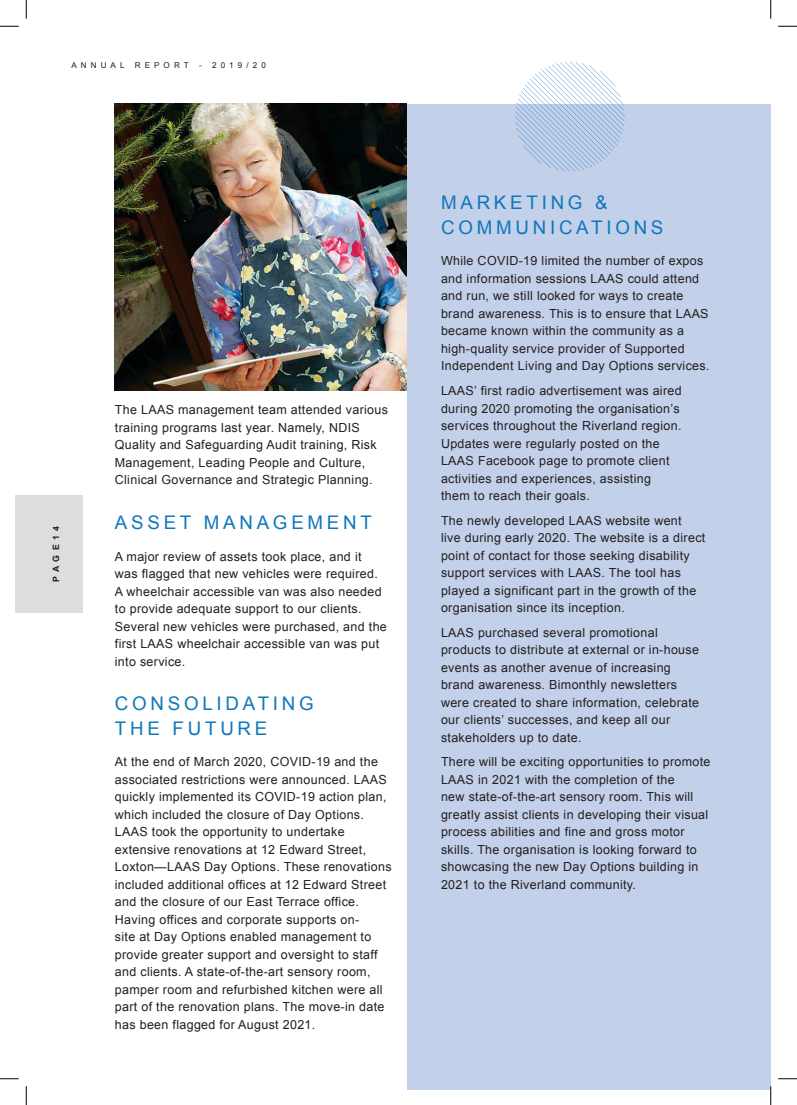
<style>
.page{position:relative;width:797px;height:1105px;background:#fff}
.page>*{position:absolute;margin:0;border:0;box-sizing:border-box;transform-origin:0 0}
.t1{font:18.75px/24.4px "Arial";letter-spacing:.2em;color:#0e77bb}
.t2{font:12.5px/17.5px "Arial";letter-spacing:.025em;color:#231f20}
.t3{font:700 8.75px "Arial";letter-spacing:.5em;color:#231f20}
.t4{font:8.12px "Arial";letter-spacing:.5em;color:#231f20}
</style>
<div class="page">
<div style="left:407px;top:104px;width:363px;height:985px;background:#c3d0e9"></div>
<img style="left:115px;top:104px;width:292px;height:286px">
<div style="left:16px;top:495px;width:67px;height:118px;background:#dcdddf"></div>
<svg style="left:515px;top:62px;width:109px;height:110px"></svg>
<svg style="left:0;top:25px;width:19px;height:2px"></svg>
<svg style="left:778px;top:25px;width:19px;height:2px"></svg>
<svg style="left:0;top:1078px;width:19px;height:1px"></svg>
<svg style="left:778px;top:1078px;width:19px;height:1px"></svg>
<svg style="left:25px;top:0;width:2px;height:19px"></svg>
<svg style="left:25px;top:1086px;width:2px;height:19px"></svg>
<svg style="left:770px;top:0;width:1px;height:19px"></svg>
<svg style="left:770px;top:1086px;width:1px;height:19px"></svg>
<p class="t4" style="left:71px;top:59px;width:119px">ANNUAL REPORT</p>
<p class="t4" style="left:199px;top:59px;width:68px">- 2019/20</p>
<p class="t3" style="left:50px;top:582px;width:57px;rotate:-90deg">PAGE14</p>
<p class="t2" style="left:115px;top:401px;width:275px">The LAAS management team attended various training programs last year. Namely, NDIS Quality and Safeguarding Audit training, Risk Management, Leading People and Culture, Clinical Governance and Strategic Planning.</p>
<p class="t1" style="left:115px;top:510px;width:258px">ASSET MANAGEMENT</p>
<p class="t2" style="left:115px;top:548px;width:273px">A major review of assets took place, and it was flagged that new vehicles were required.<br>A wheelchair accessible van was also needed to provide adequate support to our clients.<br>Several new vehicles were purchased, and the first LAAS wheelchair accessible van was put into service.</p>
<p class="t1" style="left:115px;top:692px;width:200px">CONSOLIDATING<br>THE FUTURE</p>
<p class="t2" style="left:115px;top:753px;width:278px">At the end of March 2020, COVID-19 and the associated restrictions were announced. LAAS quickly implemented its COVID-19 action plan, which included the closure of Day Options.<br>LAAS took the opportunity to undertake extensive renovations at 12 Edward Street, Loxton—LAAS Day Options. These renovations included additional offices at 12 Edward Street and the closure of our East Terrace office.<br>Having offices and corporate supports on-<br>site at Day Options enabled management to provide greater support and oversight to staff and clients. A state-of-the-art sensory room, pamper room and refurbished kitchen were all part of the renovation plans. The move-in date has been flagged for August 2021.</p>
<p class="t1" style="left:441px;top:191px;width:224px">MARKETING &amp;<br>COMMUNICATIONS</p>
<p class="t2" style="left:441px;top:252px;width:270px">While COVID-19 limited the number of expos and information sessions LAAS could attend and run, we still looked for ways to create brand awareness. This is to ensure that LAAS became known within the community as a high-quality service provider of Supported Independent Living and Day Options services.</p>
<p class="t2" style="left:441px;top:382px;width:242px">LAAS’ first radio advertisement was aired during 2020 promoting the organisation’s services throughout the Riverland region.<br>Updates were regularly posted on the LAAS Facebook page to promote client activities and experiences, assisting them to reach their goals.</p>
<p class="t2" style="left:441px;top:512px;width:266px">The newly developed LAAS website went<br>live during early 2020. The website is a direct point of contact for those seeking disability support services with LAAS. The tool has played a significant part in the growth of the organisation since its inception.</p>
<p class="t2" style="left:441px;top:624px;width:259px">LAAS purchased several promotional products to distribute at external or in-house events as another avenue of increasing brand awareness. Bimonthly newsletters were created to share information, celebrate our clients’ successes, and keep all our stakeholders up to date.</p>
<p class="t2" style="left:441px;top:753px;width:271px">There will be exciting opportunities to promote LAAS in 2021 with the completion of the<br>new state-of-the-art sensory room. This will greatly assist clients in developing their visual process abilities and fine and gross motor skills. The organisation is looking forward to showcasing the new Day Options building in 2021 to the Riverland community.</p>
</div>
